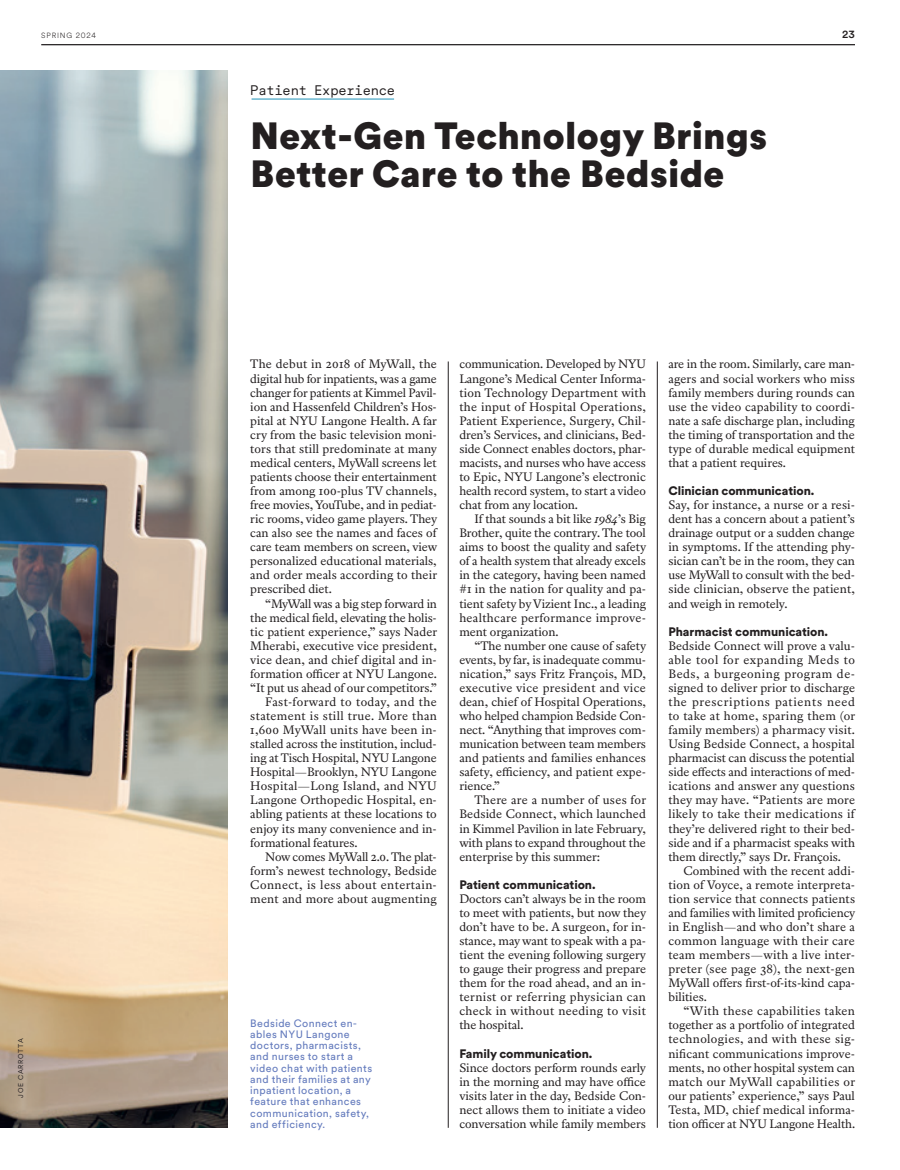
<style>
.page{position:relative;width:900px;height:1170px;background:#fff}
.page>*{position:absolute;margin:0;border:0;box-sizing:border-box;transform-origin:0 0}
.Hed__30pt{font:900 37.5px/37.5px "Circular XX";color:#231f20}
.Slug{font:13.75px "Circular XX Mono";letter-spacing:-.01em;color:#231f20}
.Body___Justify{font:12.25px/14px "Register";letter-spacing:-.005em;color:#231f20;text-align:justify}
.Body___Justify___No_Indent{font:12.25px/14px "Register";color:#231f20;text-align:justify}
.Body___Justify-2{font:900 12.25px "Circular XX";letter-spacing:-.005em;color:#231f20}
.t1{font:500 11.25px "Circular XX";color:#231f20}
.NYU-Text{font:10.62px/11.2px "Circular XX";letter-spacing:.035em;color:#647bbd}
.t2{font:300 7.5px "Circular XX";letter-spacing:.11em;color:#231f20}
.Body___Justify-3{font:6.88px "Circular XX";letter-spacing:.105em;color:#231f20}
.s1{font-style:italic}
</style>
<div class="page">
<img style="left:0;top:70px;width:228px;height:1058px">
<hr style="left:41px;top:44px;width:814px;height:1px;background:#231f20">
<hr style="left:448px;top:362px;width:1px;height:766px;background:#231f20">
<hr style="left:657px;top:362px;width:1px;height:766px;background:#231f20">
<hr style="left:252px;top:98px;width:142px;height:2px;background:#4ba7c6">
<p class="t2" style="left:41px;top:31px;width:56px">SPRING 2024</p>
<p class="t1" style="left:842px;top:27px;width:14px">23</p>
<p class="Slug" style="left:250px;top:81px;width:146px">Patient Experience</p>
<p class="Hed__30pt" style="left:250px;top:115px;width:519px">Next-Gen Technology Brings<br>Better Care to the Bedside</p>
<p class="Body___Justify-3" style="left:16px;top:1098px;width:61px;rotate:-90deg">JOE CARROTTA</p>
<p class="Body___Justify___No_Indent" style="left:250px;top:357px;width:188px">The debut in 2018 of MyWall, the digital hub for inpatients, was a game changer for patients at Kimmel Pavil&shy;ion and Hassenfeld Children’s Hos&shy;pital at NYU Langone Health. A far cry from the basic television moni&shy;tors that still predominate at many medical centers, MyWall screens let patients choose their entertainment from among 100-plus TV channels, free movies, YouTube, and in pediat&shy;ric rooms, video game players. They can also see the names and faces of care team members on screen, view personalized educational materials, and order meals according to their prescribed diet.</p>
<p class="Body___Justify" style="left:250px;top:596px;width:188px;text-indent:15px">“MyWall was a big step forward in the medical field, elevating the holis&shy;tic patient experience,” says Nader Mherabi, executive vice president, vice dean, and chief digital and in&shy;formation officer at NYU Langone. “It put us ahead of our competitors.”</p>
<p class="Body___Justify" style="left:250px;top:695px;width:188px;text-indent:15px">Fast-forward to today, and the statement is still true. More than 1,600 MyWall units have been in&shy;stalled across the institution, includ&shy;ing at Tisch Hospital, NYU Langone Hospital—Brooklyn, NYU Langone Hospital—Long Island, and NYU Langone Orthopedic Hospital, en&shy;abling patients at these locations to enjoy its many convenience and in&shy;formational features.</p>
<p class="Body___Justify" style="left:250px;top:849px;width:188px;text-indent:15px">Now comes MyWall 2.0. The plat&shy;form’s newest technology, Bedside Connect, is less about entertain&shy;ment and more about augmenting</p>
<p class="NYU-Text" style="left:250px;top:1017px;width:123px">Bedside Connect en&shy;ables NYU Langone doctors, pharmacists, and nurses to start a video chat with patients and their families at any inpatient location, a feature that enhances communication, safety, and efficiency.</p>
<p class="Body___Justify" style="left:459px;top:357px;width:188px">communication. Developed by NYU Langone’s Medical Center Informa&shy;tion Technology Department with the input of Hospital Operations, Patient Experience, Surgery, Chil&shy;dren’s Services, and clinicians, Bed&shy;side Connect enables doctors, phar&shy;macists, and nurses who have access to Epic, NYU Langone’s electronic health record system, to start a video chat from any location.</p>
<p class="Body___Justify" style="left:459px;top:512px;width:188px;text-indent:15px">If that sounds a bit like <span class="s1">1984</span>’s Big Brother, quite the contrary. The tool aims to boost the quality and safety of a health system that already excels in the category, having been named #1 in the nation for quality and pa&shy;tient safety by Vizient Inc., a leading healthcare performance improve&shy;ment organization.</p>
<p class="Body___Justify" style="left:459px;top:638px;width:188px;text-indent:15px">“The number one cause of safety events, by far, is inadequate commu&shy;nication,” says Fritz François, MD, executive vice president and vice dean, chief of Hospital Operations, who helped champion Bedside Con&shy;nect. “Anything that improves com&shy;munication between team members and patients and families enhances safety, efficiency, and patient expe&shy;rience.”</p>
<p class="Body___Justify" style="left:459px;top:793px;width:188px;text-indent:15px">There are a number of uses for Bedside Connect, which launched in Kimmel Pavilion in late February, with plans to expand throughout the enterprise by this summer:</p>
<p class="Body___Justify-2" style="left:459px;top:876px;width:138px">Patient communication.</p>
<p class="Body___Justify" style="left:459px;top:892px;width:188px">Doctors can’t always be in the room to meet with patients, but now they don’t have to be. A surgeon, for in&shy;stance, may want to speak with a pa&shy;tient the evening following surgery to gauge their progress and prepare them for the road ahead, and an in&shy;ternist or referring physician can check in without needing to visit the hospital.</p>
<p class="Body___Justify-2" style="left:459px;top:1045px;width:134px">Family communication.</p>
<p class="Body___Justify" style="left:459px;top:1060px;width:188px">Since doctors perform rounds early in the morning and may have office visits later in the day, Bedside Con&shy;nect allows them to initiate a video conversation while family members</p>
<p class="Body___Justify" style="left:668px;top:357px;width:188px">are in the room. Similarly, care man&shy;agers and social workers who miss family members during rounds can use the video capability to coordi&shy;nate a safe discharge plan, including the timing of transportation and the type of durable medical equipment that a patient requires.</p>
<p class="Body___Justify-2" style="left:668px;top:482px;width:147px">Clinician communication.</p>
<p class="Body___Justify" style="left:668px;top:498px;width:188px">Say, for instance, a nurse or a resi&shy;dent has a concern about a patient’s drainage output or a sudden change in symptoms. If the attending phy&shy;sician can’t be in the room, they can use MyWall to consult with the bed&shy;side clinician, observe the patient, and weigh in remotely.</p>
<p class="Body___Justify-2" style="left:668px;top:623px;width:161px">Pharmacist communication.</p>
<p class="Body___Justify" style="left:668px;top:638px;width:188px">Bedside Connect will prove a valu&shy;able tool for expanding Meds to Beds, a burgeoning program de&shy;signed to deliver prior to discharge the prescriptions patients need to take at home, sparing them (or family members) a pharmacy visit.<br>Using Bedside Connect, a hospital pharmacist can discuss the potential side effects and interactions of med&shy;ications and answer any questions they may have. “Patients are more likely to take their medications if they’re delivered right to their bed&shy;side and if a pharmacist speaks with them directly,” says Dr. François.</p>
<p class="Body___Justify___No_Indent" style="left:668px;top:863px;width:188px;text-indent:15px">Combined with the recent addi&shy;tion of Voyce, a remote interpreta&shy;tion service that connects patients and families with limited proficiency in English—and who don’t share a common language with their care team members—with a live inter&shy;preter (see page 38), the next-gen MyWall offers first-of-its-kind capa&shy;bilities.</p>
<p class="Body___Justify" style="left:668px;top:1004px;width:188px;text-indent:15px">“With these capabilities taken together as a portfolio of integrated technologies, and with these sig&shy;nificant communications improve&shy;ments, no other hospital system can match our MyWall capabilities or our patients’ experience,” says Paul Testa, MD, chief medical informa&shy;tion officer at NYU Langone Health.</p>
</div>
